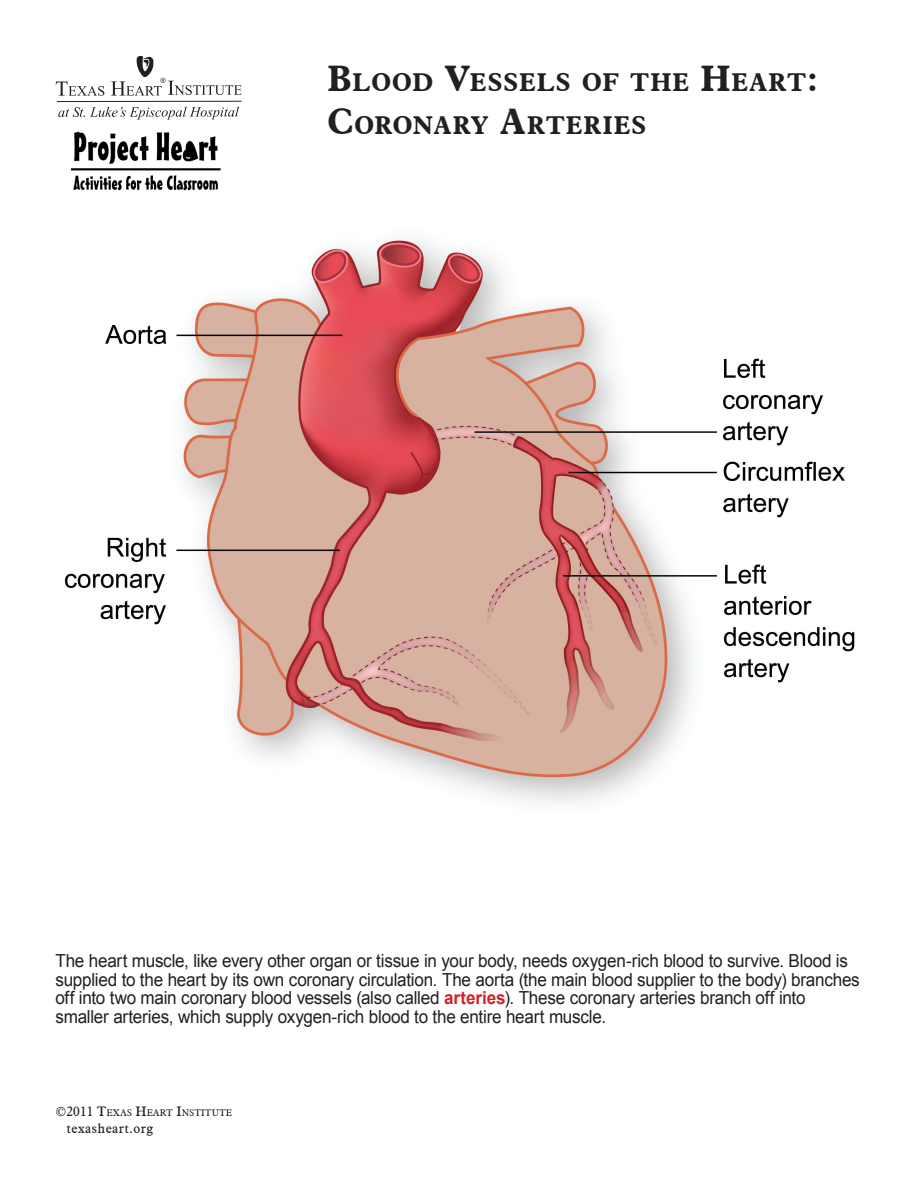
<style>
.page{position:relative;width:918px;height:1188px;background:#fff}
.page>*{position:absolute;margin:0;border:0;box-sizing:border-box;transform-origin:0 0}
.t1{font:700 25.2px "Aldine 721 BT";letter-spacing:.03em;color:#231f20}
.body_TNR{font:18px/18.8px "Arial";letter-spacing:-.015em;color:#231f20;scale:.95 1}
.t2{font:13.5px "Aldine 721 BT";letter-spacing:.035em;color:#231f20}
.t3{font:9.45px "Aldine 721 BT";color:#231f20}
.s1{font-size:36px}
.s2{font-weight:700;color:#d1232a}
.s3{font-size:13.5px}
</style>
<div class="page">
<svg style="left:56px;top:56px;width:186px;height:64px"></svg>
<img style="left:71px;top:131px;width:150px;height:60px">
<img style="left:65px;top:238px;width:790px;height:566px">
<p class="t1" style="left:327px;top:67px;width:493px"><span class="s1">B</span>LOOD <span class="s1">V</span>ESSELS OF THE <span class="s1">H</span>EART<span class="s1">:</span></p>
<p class="t1" style="left:327px;top:110px;width:321px"><span class="s1">C</span>ORONARY <span class="s1">A</span>RTERIES</p>
<p class="body_TNR" style="left:56px;top:951px;width:848px">The heart muscle, like every other organ or tissue in your body, needs oxygen-rich blood to survive. Blood is supplied to the heart by its own coronary circulation. The aorta (the main blood supplier to the body) branches off into two main coronary blood vessels (also called <span class="s2">arteries</span>). These coronary arteries branch off into smaller arteries, which supply oxygen-rich blood to the entire heart muscle.</p>
<p class="t3" style="left:56px;top:1107px;width:178px"><span class="s3">©2011</span> <span class="s3">T</span>EXAS <span class="s3">H</span>EART <span class="s3">I</span>NSTITUTE</p>
<p class="t2" style="left:67px;top:1119px;width:88px">texasheart.org</p>
</div>
